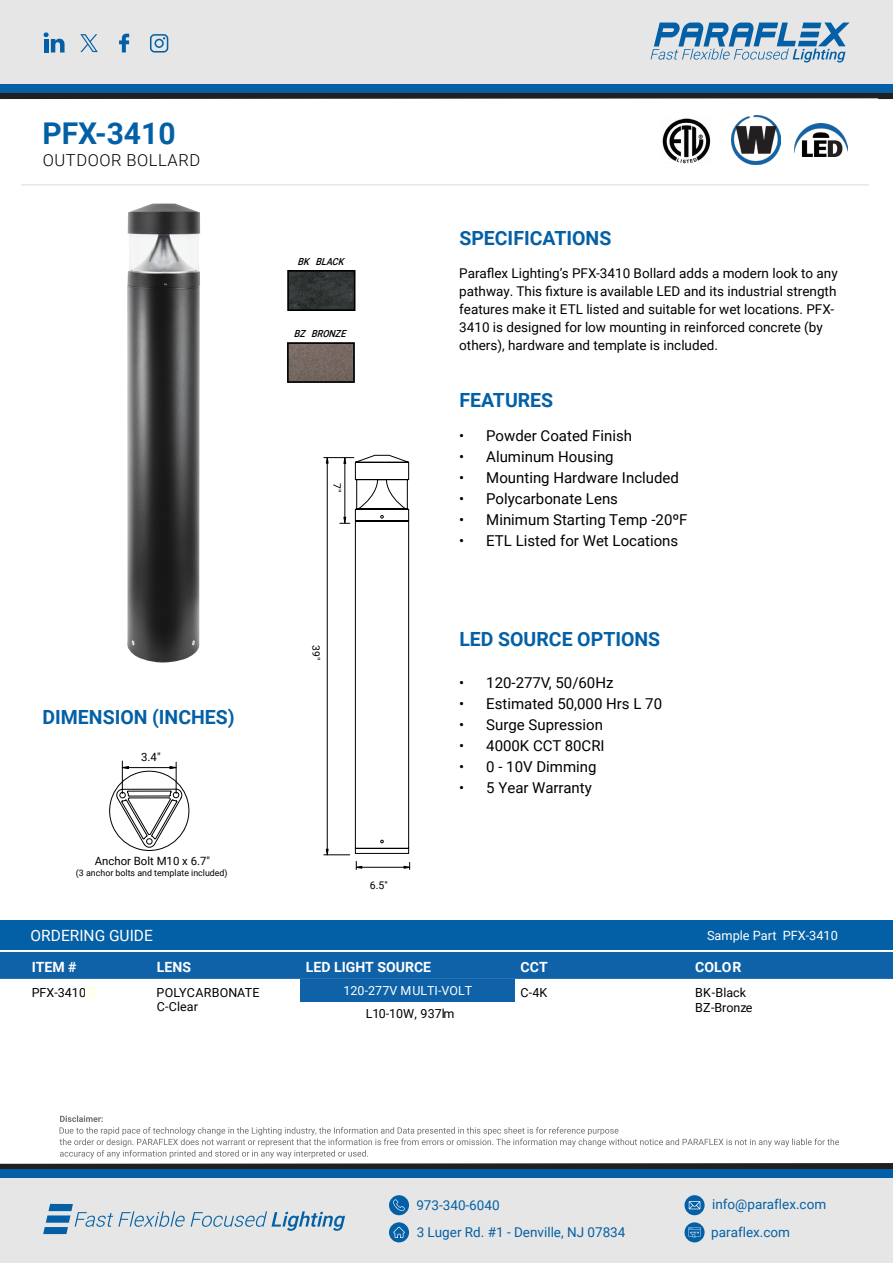
<style>
.page{position:relative;width:893px;height:1263px;background:#fff}
.page>*{position:absolute;margin:0;border:0;box-sizing:border-box;transform-origin:0 0}
.t1{font:700 30px "Roboto";color:#0460a6}
.t2{font:700 19.5px "Roboto";color:#0460a6}
.t3{font:300 16.5px "Roboto";letter-spacing:.035em;color:#000}
.t4{font:15.45px "Roboto";color:#fff}
.t5{font:15px "Roboto";color:#000}
.t6{font:700 14.1px "Roboto";color:#fff}
.t7{font:13.5px/18px "Roboto";color:#000}
.t8{font:13.5px "Roboto";color:#0460a6}
.t9{font:12.75px "Roboto";color:#fff}
.t10{font:12.45px/14.4px "Roboto";color:#000}
.t11{font:12.45px "Roboto";color:#fff}
.t12{font:11.4px "Roboto";color:#000}
.t13{font:10.5px "Roboto";color:#000}
.t14{font:10.35px "Roboto";color:#000}
.t15{font:italic 500 9.75px "Roboto";color:#000;scale:.92 1}
.t16{font:8.85px "Roboto";color:#000}
</style>
<div class="page">
<img style="left:794px;top:124px;width:54px;height:32px">
<img style="left:662px;top:118px;width:49px;height:45px">
<img style="left:731px;top:116px;width:49px;height:49px">
<div style="left:0;top:952px;width:893px;height:27px;background:#0f62a7"></div>
<img style="left:127px;top:204px;width:73px;height:458px">
<svg style="left:116px;top:789px;width:66px;height:59px"></svg>
<hr style="left:128px;top:767px;width:42px;height:1px;background:#000">
<hr style="left:176px;top:762px;width:1px;height:31px;background:#000">
<hr style="left:122px;top:761px;width:1px;height:32px;background:#000">
<svg style="left:121px;top:766px;width:8px;height:3px"></svg>
<svg style="left:169px;top:766px;width:8px;height:3px"></svg>
<div style="left:109px;top:771px;width:80px;height:80px;border:1px solid #000;border-radius:50%"></div>
<div style="left:300px;top:979px;width:214px;height:23px;background:#0f62a7"></div>
<svg style="left:324px;top:455px;width:87px;height:414px"></svg>
<img style="left:290px;top:273px;width:62px;height:35px">
<div style="left:287px;top:270px;width:68px;height:41px;border:2px solid #000"></div>
<svg style="left:287px;top:342px;width:68px;height:41px"></svg>
<img style="left:289px;top:344px;width:63px;height:36px">
<div style="left:0;top:920px;width:893px;height:30px;background:#0460a6"></div>
<div style="left:86px;top:985px;width:11px;height:14px;background:#fffff2"></div>
<hr style="left:21px;top:184px;width:848px;height:2px;background:#e5e6e5">
<svg style="left:0;top:92px;width:893px;height:7px;background:#27313c"></svg>
<div style="left:0;top:0;width:893px;height:86px;background:#e5e6e5"></div>
<div style="left:0;top:84px;width:893px;height:8px;background:#0460a6"></div>
<svg style="left:651px;top:23px;width:198px;height:39px"></svg>
<svg style="left:43px;top:32px;width:22px;height:21px"></svg>
<svg style="left:119px;top:34px;width:10px;height:19px"></svg>
<svg style="left:80px;top:34px;width:18px;height:18px"></svg>
<svg style="left:150px;top:34px;width:18px;height:19px"></svg>
<svg style="left:0;top:1115px;width:893px;height:54px"></svg>
<div style="left:0;top:1176px;width:893px;height:87px;background:#e5e6e5"></div>
<div style="left:0;top:1169px;width:893px;height:8px;background:#0460a6"></div>
<svg style="left:684px;top:1195px;width:21px;height:20px"></svg>
<svg style="left:689px;top:1201px;width:11px;height:8px"></svg>
<div style="left:684px;top:1222px;width:21px;height:20px;background:#0460a6;border-radius:50%"></div>
<svg style="left:688px;top:1227px;width:13px;height:11px"></svg>
<div style="left:389px;top:1222px;width:20px;height:20px;background:#0460a6;border-radius:50%"></div>
<svg style="left:393px;top:1227px;width:12px;height:11px"></svg>
<div style="left:389px;top:1195px;width:20px;height:20px;background:#0460a6;border-radius:50%"></div>
<svg style="left:393px;top:1199px;width:12px;height:12px"></svg>
<svg style="left:191px;top:1211px;width:154px;height:20px"></svg>
<svg style="left:43px;top:1204px;width:142px;height:30px"></svg>
<h1 class="t1" style="left:43px;top:112px;width:135px">PFX-3410</h1>
<p class="t3" style="left:43px;top:149px;width:159px">OUTDOOR BOLLARD</p>
<p class="t15" style="left:298px;top:255px;width:55px">BK BLACK</p>
<p class="t15" style="left:294px;top:327px;width:61px">BZ BRONZE</p>
<p class="t14" style="left:344px;top:483px;width:11px;rotate:90deg">7"</p>
<h2 class="t2" style="left:43px;top:703px;width:194px">DIMENSION (INCHES)</h2>
<p class="t12" style="left:141px;top:749px;width:21px">3.4"</p>
<p class="t12" style="left:95px;top:853px;width:117px">Anchor Bolt M10 x 6.7"</p>
<p class="t16" style="left:76px;top:867px;width:153px">(3 anchor bolts and template included)</p>
<p class="t14" style="left:324px;top:645px;width:16px;rotate:90deg">39"</p>
<p class="t13" style="left:370px;top:878px;width:19px">6.5"</p>
<h2 class="t2" style="left:459px;top:224px;width:154px">SPECIFICATIONS</h2>
<p class="t7" style="left:459px;top:263px;width:380px">Paraflex Lighting’s PFX-3410 Bollard adds a modern look to any pathway. This fixture is available LED and its industrial strength features make it ETL listed and suitable for wet locations. PFX-3410 is designed for low mounting in reinforced concrete (by others), hardware and template is included.</p>
<h2 class="t2" style="left:459px;top:387px;width:95px">FEATURES</h2>
<p class="t5" style="left:459px;top:425px;width:174px">• Powder Coated Finish</p>
<p class="t5" style="left:459px;top:446px;width:156px">• Aluminum Housing</p>
<p class="t5" style="left:459px;top:467px;width:221px">• Mounting Hardware Included</p>
<p class="t5" style="left:459px;top:488px;width:160px">• Polycarbonate Lens</p>
<p class="t5" style="left:459px;top:509px;width:230px">• Minimum Starting Temp -20ºF</p>
<p class="t5" style="left:459px;top:530px;width:221px">• ETL Listed for Wet Locations</p>
<h2 class="t2" style="left:459px;top:626px;width:202px">LED SOURCE OPTIONS</h2>
<p class="t5" style="left:459px;top:673px;width:156px">• 120-277V, 50/60Hz</p>
<p class="t5" style="left:459px;top:694px;width:204px">• Estimated 50,000 Hrs L 70</p>
<p class="t5" style="left:459px;top:715px;width:145px">• Surge Supression</p>
<p class="t5" style="left:459px;top:736px;width:147px">• 4000K CCT 80CRI</p>
<p class="t5" style="left:459px;top:757px;width:139px">• 0 - 10V Dimming</p>
<p class="t5" style="left:459px;top:778px;width:134px">• 5 Year Warranty</p>
<p class="t4" style="left:31px;top:924px;width:124px">ORDERING GUIDE</p>
<p class="t9" style="left:707px;top:926px;width:132px">Sample Part PFX-3410</p>
<p class="t6" style="left:32px;top:957px;width:46px">ITEM #</p>
<p class="t6" style="left:157px;top:957px;width:36px">LENS</p>
<p class="t6" style="left:306px;top:957px;width:127px">LED LIGHT SOURCE</p>
<p class="t6" style="left:521px;top:957px;width:29px">CCT</p>
<p class="t6" style="left:695px;top:957px;width:48px">COLOR</p>
<p class="t10" style="left:32px;top:984px;width:64px">PFX-3410P</p>
<p class="t10" style="left:157px;top:984px;width:104px;text-indent:-7px">0POLYCARBONATE<br>C-Clear</p>
<p class="t11" style="left:343px;top:982px;width:130px">120-277V MULTI-VOLT</p>
<p class="t10" style="left:521px;top:984px;width:28px">C-4K</p>
<p class="t10" style="left:695px;top:984px;width:59px;line-height:15.6px">BK-Black<br>BZ-Bronze</p>
<p class="t10" style="left:366px;top:1006px;width:90px">L10-10W, 937lm</p>
<p class="t8" style="left:416px;top:1196px;width:85px">973-340-6040</p>
<p class="t8" style="left:712px;top:1195px;width:116px">info@paraflex.com</p>
<p class="t8" style="left:417px;top:1223px;width:210px">3 Luger Rd. #1 - Denville, NJ 07834</p>
<p class="t8" style="left:711px;top:1222px;width:80px">paraflex.com</p>
</div>
